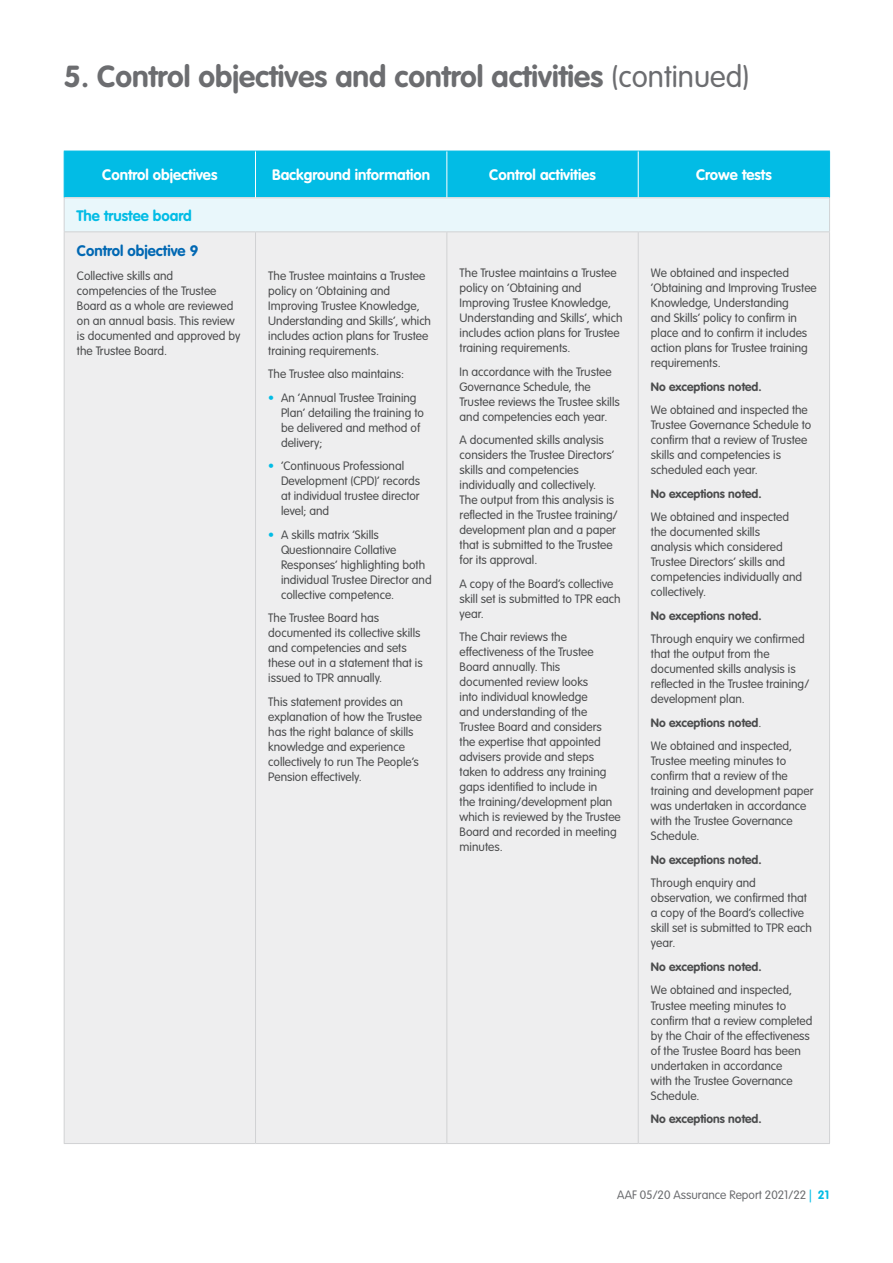
<style>
.page{position:relative;width:893px;height:1263px;background:#fff}
.page>*{position:absolute;margin:0;border:0;box-sizing:border-box;transform-origin:0 0}
.Main_Heading{font:700 30px "VAG Rounded Std";color:#6c6d70}
.Table_Heading_Style{font:700 15px "VAG Rounded Std";color:#fff}
.Sub-heading_2{font:700 15px "VAG Rounded Std";color:#0168b3}
.Table_Heading_Style-2{font:700 15px "VAG Rounded Std";color:#02bce5}
.Table_Body_Style{font:300 12px/15px "VAG Rounded Std";color:#4b4c4d}
.Table_Body_Style-2{font:700 12px "VAG Rounded Std";color:#4b4c4d}
.t1{font:300 12px "VAG Rounded Std";color:#6c6d70}
.s1{font-weight:300}
.s2{color:#02bce5}
.s3{font-weight:700;color:#02bce5}
</style>
<div class="page">
<div style="left:65px;top:152px;width:764px;height:45px;background:#02bce5"></div>
<div style="left:64px;top:198px;width:766px;height:34px;background:#e9f7fb"></div>
<div style="left:65px;top:232px;width:764px;height:911px;background:#eeeeef"></div>
<hr style="left:64px;top:151px;width:191px;height:1px;background:#02bce5">
<hr style="left:255px;top:151px;width:192px;height:1px;background:#02bce5">
<hr style="left:447px;top:151px;width:191px;height:1px;background:#02bce5">
<hr style="left:638px;top:151px;width:192px;height:1px;background:#02bce5">
<hr style="left:64px;top:198px;width:1px;height:33px;background:#d1d2d4">
<hr style="left:64px;top:197px;width:191px;height:1px;background:#d1d2d4">
<hr style="left:255px;top:197px;width:192px;height:1px;background:#d1d2d4">
<hr style="left:447px;top:197px;width:191px;height:1px;background:#d1d2d4">
<hr style="left:638px;top:197px;width:192px;height:1px;background:#d1d2d4">
<hr style="left:64px;top:231px;width:191px;height:1px;background:#d1d2d4">
<hr style="left:64px;top:232px;width:1px;height:911px;background:#d1d2d4">
<hr style="left:255px;top:231px;width:192px;height:1px;background:#d1d2d4">
<hr style="left:255px;top:232px;width:1px;height:911px;background:#d1d2d4">
<hr style="left:447px;top:231px;width:191px;height:1px;background:#d1d2d4">
<hr style="left:446px;top:232px;width:1px;height:911px;background:#d1d2d4">
<hr style="left:638px;top:231px;width:192px;height:1px;background:#d1d2d4">
<hr style="left:638px;top:232px;width:1px;height:911px;background:#d1d2d4">
<hr style="left:829px;top:232px;width:1px;height:911px;background:#d1d2d4">
<hr style="left:64px;top:1143px;width:191px;height:1px;background:#d1d2d4">
<hr style="left:255px;top:1143px;width:192px;height:1px;background:#d1d2d4">
<hr style="left:447px;top:1143px;width:191px;height:1px;background:#d1d2d4">
<hr style="left:638px;top:1143px;width:192px;height:1px;background:#d1d2d4">
<hr style="left:64px;top:151px;width:1px;height:46px;background:#02bce5">
<hr style="left:829px;top:151px;width:1px;height:46px;background:#02bce5">
<hr style="left:255px;top:151px;width:1px;height:46px;background:#fff">
<hr style="left:638px;top:151px;width:1px;height:46px;background:#fff">
<hr style="left:829px;top:198px;width:1px;height:33px;background:#d1d2d4">
<hr style="left:446px;top:151px;width:1px;height:46px;background:#fff">
<p class="Main_Heading" style="left:64px;top:59px;width:687px">5. Control objectives and control activities <span class="s1">(continued)</span></p>
<p class="Table_Heading_Style" style="left:102px;top:166px;width:117px">Control objectives</p>
<p class="Table_Heading_Style" style="left:272px;top:166px;width:160px">Background information</p>
<p class="Table_Heading_Style" style="left:489px;top:166px;width:108px">Control activities</p>
<p class="Table_Heading_Style" style="left:696px;top:166px;width:77px">Crowe tests</p>
<p class="Table_Heading_Style-2" style="left:76px;top:207px;width:117px">The trustee board</p>
<p class="Sub-heading_2" style="left:77px;top:242px;width:123px">Control objective 9</p>
<p class="Table_Body_Style" style="left:77px;top:268px;width:165px">Collective skills and competencies of the Trustee<br>Board as a whole are reviewed on an annual basis. This review is documented and approved by the Trustee Board.</p>
<p class="Table_Body_Style" style="left:268px;top:268px;width:164px">The Trustee maintains a Trustee policy on ‘Obtaining and<br>Improving Trustee Knowledge,<br>Understanding and Skills’, which includes action plans for Trustee training requirements.</p>
<p class="Table_Body_Style" style="left:268px;top:367px;width:137px">The Trustee also maintains:</p>
<p class="Table_Body_Style" style="left:281px;top:390px;width:144px;text-indent:-13px"><span class="s2">•</span> An ‘Annual Trustee Training<br>Plan’ detailing the training to be delivered and method of delivery;</p>
<p class="Table_Body_Style" style="left:281px;top:459px;width:141px;text-indent:-13px"><span class="s2">•</span> ‘Continuous Professional<br>Development (CPD)’ records at individual trustee director level; and</p>
<p class="Table_Body_Style" style="left:281px;top:527px;width:152px;text-indent:-13px"><span class="s2">•</span> A skills matrix ‘Skills<br>Questionnaire Collative<br>Responses’ highlighting both individual Trustee Director and collective competence.</p>
<p class="Table_Body_Style" style="left:268px;top:611px;width:156px">The Trustee Board has documented its collective skills and competencies and sets these out in a statement that is issued to TPR annually.</p>
<p class="Table_Body_Style" style="left:268px;top:694px;width:155px">This statement provides an explanation of how the Trustee has the right balance of skills knowledge and experience collectively to run The People’s<br>Pension effectively.</p>
<p class="Table_Body_Style" style="left:460px;top:266px;width:164px">The Trustee maintains a Trustee policy on ‘Obtaining and<br>Improving Trustee Knowledge,<br>Understanding and Skills’, which includes action plans for Trustee training requirements.</p>
<p class="Table_Body_Style" style="left:460px;top:365px;width:162px">In accordance with the Trustee<br>Governance Schedule, the<br>Trustee reviews the Trustee skills and competencies each year.</p>
<p class="Table_Body_Style" style="left:460px;top:433px;width:160px">A documented skills analysis considers the Trustee Directors’ skills and competencies individually and collectively.<br>The output from this analysis is reflected in the Trustee training/ development plan and a paper that is submitted to the Trustee for its approval.</p>
<p class="Table_Body_Style" style="left:460px;top:577px;width:162px">A copy of the Board’s collective skill set is submitted to TPR each year.</p>
<p class="Table_Body_Style" style="left:460px;top:630px;width:163px">The Chair reviews the effectiveness of the Trustee<br>Board annually. This documented review looks<br>into individual knowledge<br>and understanding of the<br>Trustee Board and considers<br>the expertise that appointed advisers provide and steps taken to address any training gaps identified to include in<br>the training/development plan which is reviewed by the Trustee<br>Board and recorded in meeting minutes.</p>
<p class="Table_Body_Style" style="left:651px;top:266px;width:167px">We obtained and inspected ‘Obtaining and Improving Trustee<br>Knowledge, Understanding<br>and Skills’ policy to confirm in place and to confirm it includes action plans for Trustee training requirements.</p>
<p class="Table_Body_Style-2" style="left:651px;top:380px;width:112px">No exceptions noted.</p>
<p class="Table_Body_Style" style="left:651px;top:403px;width:162px">We obtained and inspected the<br>Trustee Governance Schedule to confirm that a review of Trustee skills and competencies is scheduled each year.</p>
<p class="Table_Body_Style-2" style="left:651px;top:487px;width:112px">No exceptions noted.</p>
<p class="Table_Body_Style" style="left:651px;top:510px;width:153px">We obtained and inspected the documented skills analysis which considered<br>Trustee Directors’ skills and competencies individually and collectively.</p>
<p class="Table_Body_Style-2" style="left:651px;top:609px;width:112px">No exceptions noted.</p>
<p class="Table_Body_Style" style="left:651px;top:632px;width:160px">Through enquiry we confirmed that the output from the documented skills analysis is reflected in the Trustee training/ development plan.</p>
<p class="Table_Body_Style-2" style="left:651px;top:716px;width:112px">No exceptions noted<span class="s1">.</span></p>
<p class="Table_Body_Style" style="left:651px;top:739px;width:164px">We obtained and inspected,<br>Trustee meeting minutes to confirm that a review of the training and development paper was undertaken in accordance with the Trustee Governance<br>Schedule.</p>
<p class="Table_Body_Style-2" style="left:651px;top:853px;width:112px">No exceptions noted.</p>
<p class="Table_Body_Style" style="left:651px;top:876px;width:162px">Through enquiry and observation, we confirmed that a copy of the Board’s collective skill set is submitted to TPR each year.</p>
<p class="Table_Body_Style-2" style="left:651px;top:960px;width:112px">No exceptions noted.</p>
<p class="Table_Body_Style" style="left:651px;top:983px;width:163px">We obtained and inspected,<br>Trustee meeting minutes to confirm that a review completed by the Chair of the effectiveness of the Trustee Board has been undertaken in accordance<br>with the Trustee Governance<br>Schedule.</p>
<p class="Table_Body_Style-2" style="left:651px;top:1112px;width:112px">No exceptions noted.</p>
<p class="t1" style="left:617px;top:1188px;width:213px">AAF 05/20 Assurance Report 2021/22 <span class="s2">|</span> <span class="s3">21</span></p>
</div>
